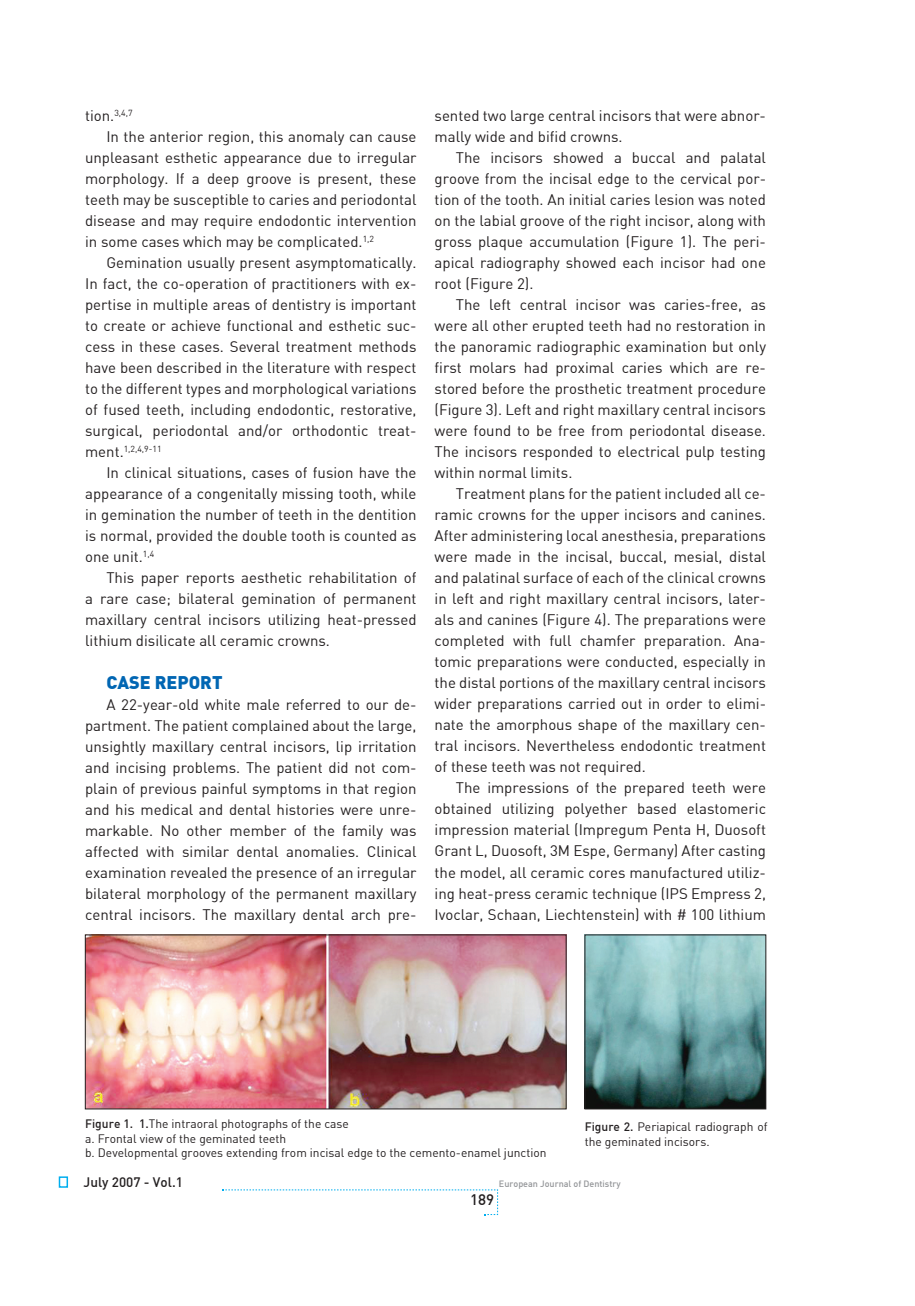
<style>
.page{position:relative;width:915px;height:1306px;background:#fff}
.page>*{position:absolute;margin:0;border:0;box-sizing:border-box;transform-origin:0 0}
.t1{font:18px "Din B Black";color:#0166b3}
.t2{font:15px/21px "Din B Regular";color:#231f20;text-align:justify}
.t3{font:15px "Din B Medium";color:#231f20}
.t4{font:13.5px "Din B Medium";color:#231f20}
.t5{font:12px/14.4px "Din B Regular";color:#231f20}
.t6{font:9px "Din B Medium";color:#939598}
.t7{font:8.7px "Din B Regular";color:#231f20}
.s1{font-size:15px}
.s2{font-family:"Din B Medium"}
</style>
<div class="page">
<div style="left:59px;top:1176px;width:9px;height:11px;border:2px solid #00aeef"></div>
<svg style="left:222px;top:1189px;width:276px;height:26px"></svg>
<img style="left:87px;top:936px;width:477px;height:171px">
<img style="left:586px;top:936px;width:177px;height:171px">
<div style="left:584px;top:934px;width:181px;height:175px;border:1px solid #231f20"></div>
<p class="t2" style="left:85px;top:105px;width:49px">tion.<sup>3,4,7</sup></p>
<p class="t2" style="left:106px;top:126px;width:311px">In the anterior region, this anomaly can cause</p>
<p class="t2" style="left:85px;top:147px;width:333px">unpleasant esthetic appearance due to irregular</p>
<p class="t2" style="left:85px;top:168px;width:333px">morphology. If a deep groove is present, these</p>
<p class="t2" style="left:85px;top:189px;width:333px">teeth may be susceptible to caries and periodontal</p>
<p class="t2" style="left:85px;top:210px;width:333px">disease and may require endodontic intervention</p>
<p class="t2" style="left:85px;top:231px;width:290px">in some cases which may be complicated.<sup>1,2</sup></p>
<p class="t2" style="left:106px;top:252px;width:311px">Gemination usually present asymptomatically.</p>
<p class="t2" style="left:85px;top:273px;width:333px">In fact, the co-operation of practitioners with ex-</p>
<p class="t2" style="left:85px;top:294px;width:333px">pertise in multiple areas of dentistry is important</p>
<p class="t2" style="left:85px;top:315px;width:333px">to create or achieve functional and esthetic suc-</p>
<p class="t2" style="left:85px;top:336px;width:333px">cess in these cases. Several treatment methods</p>
<p class="t2" style="left:85px;top:357px;width:333px">have been described in the literature with respect</p>
<p class="t2" style="left:85px;top:378px;width:333px">to the different types and morphological variations</p>
<p class="t2" style="left:85px;top:399px;width:333px">of fused teeth, including endodontic, restorative,</p>
<p class="t2" style="left:85px;top:420px;width:333px">surgical, periodontal and/or orthodontic treat-</p>
<p class="t7" style="left:85px;top:444px;width:78px"><span class="s1">ment.</span>1,2,4,9-11</p>
<p class="t2" style="left:85px;top:462px;width:333px;text-indent:21px">In clinical situations, cases of fusion have the appearance of a congenitally missing tooth, while in gemination the number of teeth in the dentition is normal, provided the double tooth is counted as one unit.<sup>1,4</sup></p>
<p class="t2" style="left:85px;top:567px;width:333px;text-indent:21px">This paper reports aesthetic rehabilitation of a rare case; bilateral gemination of permanent maxillary central incisors utilizing heat-pressed lithium disilicate all ceramic crowns.</p>
<p class="t1" style="left:106px;top:670px;width:95px">CASE REPORT</p>
<p class="t2" style="left:85px;top:693px;width:333px;text-indent:21px">A 22-year-old white male referred to our de&shy;partment. The patient complained about the large, unsightly maxillary central incisors, lip irritation and incising problems. The patient did not com&shy;plain of previous painful symptoms in that region and his medical and dental histories were unre&shy;markable. No other member of the family was affected with similar dental anomalies. Clinical examination revealed the presence of an irregular bilateral morphology of the permanent maxillary central incisors. The maxillary dental arch pre-</p>
<p class="t2" style="left:434px;top:105px;width:333px">sented two large central incisors that were abnor&shy;mally wide and bifid crowns.</p>
<p class="t2" style="left:434px;top:147px;width:333px;text-indent:21px">The incisors showed a buccal and palatal groove from the incisal edge to the cervical por&shy;tion of the tooth. An initial caries lesion was noted on the labial groove of the right incisor, along with gross plaque accumulation (Figure 1). The peri&shy;apical radiography showed each incisor had one root (Figure 2).</p>
<p class="t2" style="left:434px;top:294px;width:333px;text-indent:21px">The left central incisor was caries-free, as were all other erupted teeth had no restoration in the panoramic radiographic examination but only first molars had proximal caries which are re&shy;stored before the prosthetic treatment procedure (Figure 3). Left and right maxillary central incisors were found to be free from periodontal disease.<br>The incisors responded to electrical pulp testing within normal limits.</p>
<p class="t2" style="left:434px;top:483px;width:333px;text-indent:21px">Treatment plans for the patient included all ce&shy;ramic crowns for the upper incisors and canines.<br>After administering local anesthesia, preparations were made in the incisal, buccal, mesial, distal and palatinal surface of each of the clinical crowns in left and right maxillary central incisors, later&shy;als and canines (Figure 4). The preparations were completed with full chamfer preparation. Ana&shy;tomic preparations were conducted, especially in the distal portions of the maxillary central incisors wider preparations carried out in order to elimi&shy;nate the amorphous shape of the maxillary cen&shy;tral incisors. Nevertheless endodontic treatment of these teeth was not required.</p>
<p class="t2" style="left:434px;top:777px;width:333px;text-indent:21px">The impressions of the prepared teeth were obtained utilizing polyether based elastomeric impression material (Impregum Penta H, Duosoft Grant L, Duosoft, 3M Espe, Germany) After casting the model, all ceramic cores manufactured utiliz&shy;ing heat-press ceramic technique (IPS Empress 2, Ivoclar, Schaan, Liechtenstein) with # 100 lithium</p>
<p class="t5" style="left:85px;top:1116px;width:463px"><span class="s2">Figure 1. 1.</span>The intraoral photographs of the case<br>a. Frontal view of the geminated teeth<br>b. Developmental grooves extending from incisal edge to the cemento-enamel junction</p>
<p class="t5" style="left:584px;top:1119px;width:184px"><span class="s2">Figure 2.</span> Periapical radiograph of the geminated incisors.</p>
<p class="t4" style="left:84px;top:1173px;width:101px">July 2007 - Vol.1</p>
<p class="t6" style="left:499px;top:1178px;width:123px">European Journal of Dentistry</p>
<p class="t3" style="left:470px;top:1189px;width:25px">189</p>
</div>
